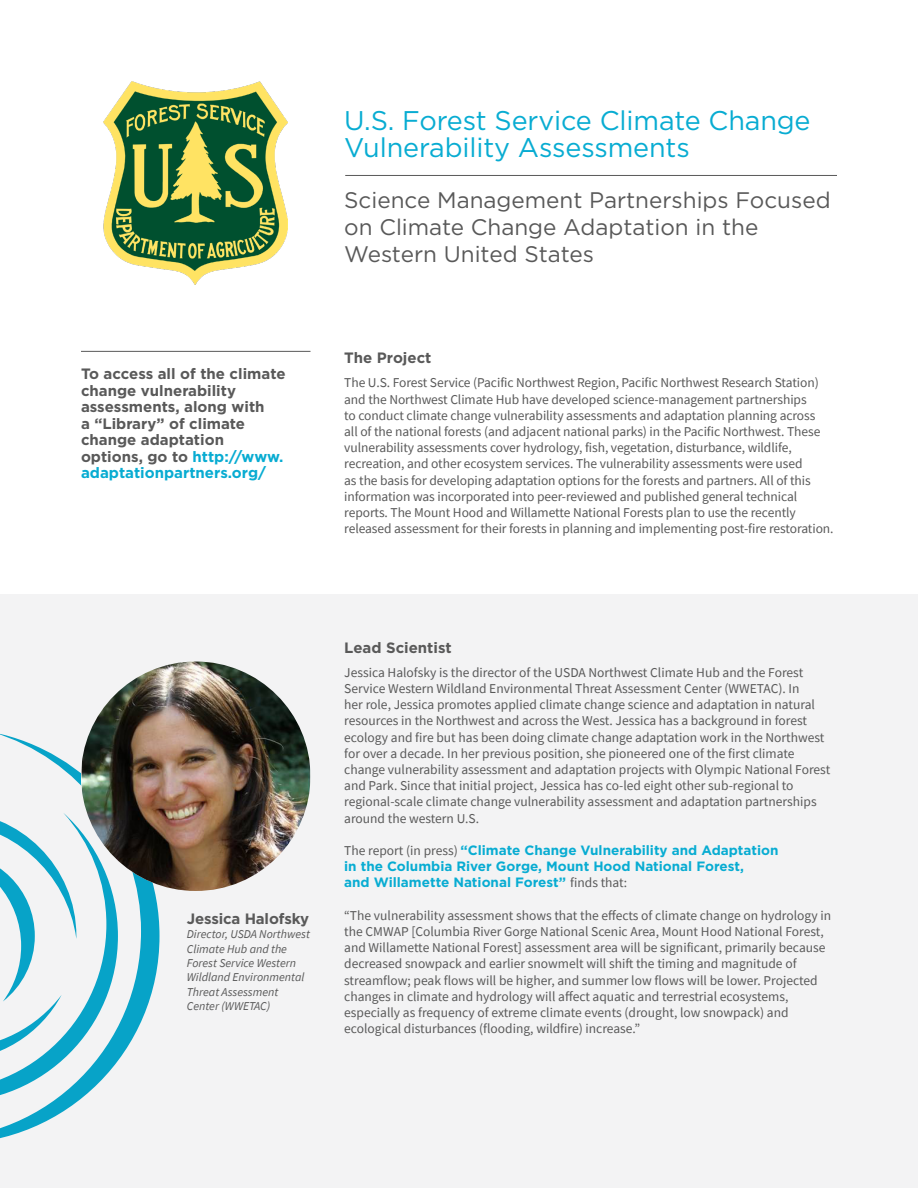
<style>
.page{position:relative;width:918px;height:1188px;background:#fff}
.page>*{position:absolute;margin:0;border:0;box-sizing:border-box;transform-origin:0 0}
.Title_1{font:27px/27px "Gotham";letter-spacing:-.005em;color:#08acd2}
.Callout{font:22.5px/27px "Gotham";color:#595959}
.Title_2{font:700 15px/16.5px "Gotham";color:#595959}
.Body{font:13.5px/16.2px "Source Sans Pro";letter-spacing:-.005em;color:#595959}
.Body-2{font:700 13.5px/16.2px "Gotham";color:#08acd2}
.Photo_Caption_black{font:italic 12px/14.4px "Source Sans Pro";color:#595959}
.s1{color:#08acd2}
.s2{font-family:"Source Sans Pro";font-weight:400;color:#595959}
</style>
<div class="page">
<div style="left:0;top:594px;width:918px;height:594px;background:#f3f3f4"></div>
<hr style="left:345px;top:175px;width:492px;height:1px;background:#595959">
<img style="left:104px;top:81px;width:184px;height:203px">
<svg style="left:0;top:732px;width:160px;height:407px"></svg>
<svg style="left:0;top:811px;width:118px;height:291px"></svg>
<img style="left:81px;top:662px;width:229px;height:229px;border-radius:115px">
<hr style="left:81px;top:351px;width:229px;height:1px;background:#595959">
<p class="Title_2" style="left:81px;top:366px;width:206px">To access all of the climate change vulnerability assessments, along with<br>a “Library” of climate change adaptation options, go to <span class="s1">http://www. adaptationpartners.org/</span></p>
<p class="Title_1" style="left:344px;top:106px;width:468px">U.S. Forest Service Climate Change<br>Vulnerability Assessments</p>
<p class="Callout" style="left:344px;top:186px;width:488px">Science Management Partnerships Focused on Climate Change Adaptation in the<br>Western United States</p>
<p class="Title_2" style="left:344px;top:350px;width:89px">The Project</p>
<p class="Body" style="left:344px;top:375px;width:491px">The U.S. Forest Service (Pacific Northwest Region, Pacific Northwest Research Station) and the Northwest Climate Hub have developed science-management partnerships<br>to conduct climate change vulnerability assessments and adaptation planning across<br>all of the national forests (and adjacent national parks) in the Pacific Northwest. These vulnerability assessments cover hydrology, fish, vegetation, disturbance, wildlife, recreation, and other ecosystem services. The vulnerability assessments were used<br>as the basis for developing adaptation options for the forests and partners. All of this information was incorporated into peer-reviewed and published general technical reports. The Mount Hood and Willamette National Forests plan to use the recently released assessment for their forests in planning and implementing post-fire restoration.</p>
<p class="Title_2" style="left:187px;top:910px;width:124px">Jessica Halofsky</p>
<p class="Photo_Caption_black" style="left:187px;top:927px;width:125px">Director, USDA Northwest<br>Climate Hub and the<br>Forest Service Western<br>Wildland Environmental<br>Threat Assessment<br>Center (WWETAC)</p>
<p class="Title_2" style="left:344px;top:639px;width:109px">Lead Scientist</p>
<p class="Body" style="left:344px;top:664px;width:487px">Jessica Halofsky is the director of the USDA Northwest Climate Hub and the Forest Service Western Wildland Environmental Threat Assessment Center (WWETAC). In<br>her role, Jessica promotes applied climate change science and adaptation in natural resources in the Northwest and across the West. Jessica has a background in forest ecology and fire but has been doing climate change adaptation work in the Northwest for over a decade. In her previous position, she pioneered one of the first climate change vulnerability assessment and adaptation projects with Olympic National Forest and Park. Since that initial project, Jessica has co-led eight other sub-regional to regional-scale climate change vulnerability assessment and adaptation partnerships around the western U.S.</p>
<p class="Body-2" style="left:344px;top:842px;width:436px"><span class="s2">The report (in press)</span> “Climate Change Vulnerability and Adaptation in the Columbia River Gorge, Mount Hood National Forest,<br>and Willamette National Forest” <span class="s2">finds that:</span></p>
<p class="Body" style="left:344px;top:907px;width:489px">“The vulnerability assessment shows that the effects of climate change on hydrology in the CMWAP [Columbia River Gorge National Scenic Area, Mount Hood National Forest, and Willamette National Forest] assessment area will be significant, primarily because decreased snowpack and earlier snowmelt will shift the timing and magnitude of streamflow; peak flows will be higher, and summer low flows will be lower. Projected changes in climate and hydrology will affect aquatic and terrestrial ecosystems, especially as frequency of extreme climate events (drought, low snowpack) and ecological disturbances (flooding, wildfire) increase.”</p>
</div>
